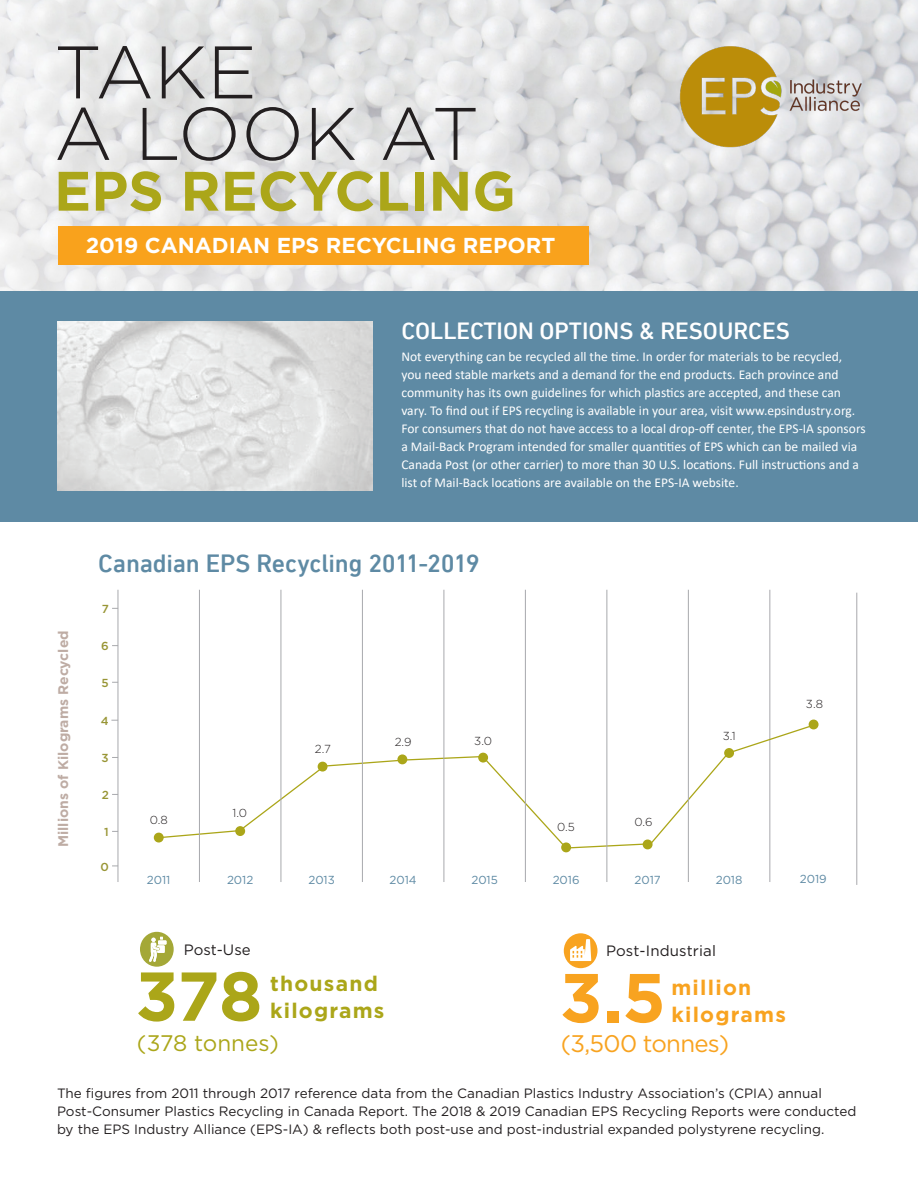
<style>
.page{position:relative;width:918px;height:1188px;background:#fff}
.page>*{position:absolute;margin:0;border:0;box-sizing:border-box;transform-origin:0 0}
.t1{font:300 74.25px "Gotham";color:#231f20}
.t2{font:700 69px "Gotham";color:#aba619}
.t3{font:700 69px "Gotham";color:#f8a320}
.t4{font:700 55.5px "Gotham";color:#aba619}
.t5{font:500 25.5px "DIN Next LT Pro";letter-spacing:-.01em;color:#5e8aa4}
.t6{font:500 24px "DIN Next LT Pro";color:#fff}
.t7{font:24px "Gotham";letter-spacing:-.03em;color:#f8a320}
.t8{font:22.5px "Gotham";color:#aba619}
.t9{font:700 21.6px "Gotham";color:#fff}
.t10{font:700 21px "Gotham";letter-spacing:.06em;color:#aba619}
.t11{font:700 21px "Gotham";letter-spacing:.06em;color:#f8a320}
.t12{font:15px "Gotham";letter-spacing:.01em;color:#231f20}
.t13{font:700 13.95px "Gotham";color:#beaca4}
.t14{font:13.5px/18px "Calibri";color:#fff}
.t15{font:13.5px/18px "Gotham";color:#231f20}
.t16{font:11.55px "Gotham";color:#5e8aa4}
.t17{font:300 11.55px "Gotham";color:#231f20}
.t18{font:500 11.55px "Gotham";color:#989535}
</style>
<div class="page">
<img style="left:0;top:0;width:918px;height:292px">
<img style="left:677px;top:45px;width:187px;height:108px">
<div style="left:58px;top:226px;width:531px;height:38px;background:#f9a21c"></div>
<div style="left:0;top:292px;width:918px;height:230px;background:#5e8aa4"></div>
<img style="left:57px;top:321px;width:315px;height:169px">
<hr style="left:118px;top:590px;width:1px;height:292px;background:#a8a9ad">
<div style="left:154px;top:833px;width:10px;height:10px;border:2px solid #aba619;border-radius:50%"></div>
<div style="left:561px;top:842px;width:10px;height:10px;border:2px solid #aba619;border-radius:50%"></div>
<hr style="left:199px;top:590px;width:1px;height:292px;background:#a8a9ad">
<hr style="left:281px;top:590px;width:1px;height:292px;background:#a8a9ad">
<hr style="left:362px;top:590px;width:1px;height:292px;background:#a8a9ad">
<hr style="left:444px;top:590px;width:1px;height:292px;background:#a8a9ad">
<hr style="left:525px;top:590px;width:1px;height:292px;background:#a8a9ad">
<hr style="left:607px;top:590px;width:1px;height:292px;background:#a8a9ad">
<hr style="left:688px;top:590px;width:1px;height:292px;background:#a8a9ad">
<hr style="left:770px;top:590px;width:1px;height:292px;background:#a8a9ad">
<hr style="left:857px;top:593px;width:1px;height:292px;background:#a8a9ad">
<div style="left:809px;top:720px;width:9px;height:9px;background:#aba619;border-radius:50%"></div>
<div style="left:809px;top:720px;width:10px;height:9px;border:2px solid #aba619;border-radius:50%"></div>
<svg style="left:157px;top:724px;width:657px;height:126px"></svg>
<div style="left:140px;top:932px;width:34px;height:35px;background:#a4a837;border-radius:50%"></div>
<svg style="left:149px;top:937px;width:18px;height:25px"></svg>
<div style="left:564px;top:933px;width:33px;height:35px;background:#f8a320;border-radius:50%"></div>
<svg style="left:570px;top:939px;width:21px;height:22px"></svg>
<p class="t1" style="left:54px;top:25px;width:204px">TAKE</p>
<p class="t1" style="left:54px;top:87px;width:427px">A LOOK AT</p>
<p class="t4" style="left:54px;top:159px;width:463px">EPS RECYCLING</p>
<p class="t9" style="left:86px;top:233px;width:471px">2019 CANADIAN EPS RECYCLING REPORT</p>
<p class="t6" style="left:401px;top:317px;width:390px">COLLECTION OPTIONS &amp; RESOURCES</p>
<p class="t14" style="left:401px;top:347px;width:466px">Not everything can be recycled all the time. In order for materials to be recycled,<br>you need stable markets and a demand for the end products. Each province and community has its own guidelines for which plastics are accepted, and these can vary. To find out if EPS recycling is available in your area, visit www.epsindustry.org.<br>For consumers that do not have access to a local drop-off center, the EPS-IA sponsors a Mail-Back Program intended for smaller quantities of EPS which can be mailed via Canada Post (or other carrier) to more than 30 U.S. locations. Full instructions and a list of Mail-Back locations are available on the EPS-IA website.</p>
<p class="t5" style="left:98px;top:548px;width:383px">Canadian EPS Recycling 2011-2019</p>
<p class="t13" style="left:55px;top:847px;width:218px;rotate:-90deg">Millions of Kilograms Recycled</p>
<p class="t18" style="left:102px;top:601px;width:9px">7</p>
<p class="t18" style="left:101px;top:638px;width:9px">6</p>
<p class="t18" style="left:102px;top:676px;width:9px">5</p>
<p class="t18" style="left:101px;top:713px;width:9px">4</p>
<p class="t18" style="left:102px;top:750px;width:9px">3</p>
<p class="t18" style="left:102px;top:787px;width:9px">2</p>
<p class="t18" style="left:104px;top:825px;width:6px">1</p>
<p class="t18" style="left:100px;top:859px;width:10px">0</p>
<p class="t17" style="left:150px;top:812px;width:20px">0.8</p>
<p class="t17" style="left:233px;top:806px;width:16px">1.0</p>
<p class="t17" style="left:315px;top:742px;width:18px">2.7</p>
<p class="t17" style="left:395px;top:734px;width:18px">2.9</p>
<p class="t17" style="left:474px;top:734px;width:19px">3.0</p>
<p class="t17" style="left:557px;top:820px;width:19px">0.5</p>
<p class="t17" style="left:634px;top:815px;width:20px">0.6</p>
<p class="t16" style="left:147px;top:872px;width:25px">2011</p>
<p class="t16" style="left:308px;top:872px;width:28px">2013</p>
<p class="t16" style="left:553px;top:872px;width:28px">2016</p>
<p class="t16" style="left:227px;top:872px;width:28px">2012</p>
<p class="t16" style="left:390px;top:872px;width:29px">2014</p>
<p class="t16" style="left:471px;top:872px;width:28px">2015</p>
<p class="t16" style="left:634px;top:872px;width:28px">2017</p>
<p class="t17" style="left:723px;top:728px;width:15px">3.1</p>
<p class="t16" style="left:716px;top:872px;width:28px">2018</p>
<p class="t17" style="left:806px;top:697px;width:19px">3.8</p>
<p class="t16" style="left:800px;top:871px;width:28px">2019</p>
<p class="t12" style="left:184px;top:940px;width:68px">Post-Use</p>
<p class="t12" style="left:606px;top:941px;width:112px">Post-Industrial</p>
<p class="t2" style="left:135px;top:956px;width:128px">378</p>
<p class="t10" style="left:270px;top:971px;width:109px">thousand</p>
<p class="t10" style="left:270px;top:998px;width:116px">kilograms</p>
<p class="t3" style="left:560px;top:958px;width:108px">3.5</p>
<p class="t11" style="left:671px;top:976px;width:81px">million</p>
<p class="t11" style="left:671px;top:1003px;width:116px">kilograms</p>
<p class="t8" style="left:137px;top:1028px;width:143px">(378 tonnes)</p>
<p class="t7" style="left:561px;top:1028px;width:170px">(3,500 tonnes)</p>
<p class="t15" style="left:57px;top:1084px;width:801px">The figures from 2011 through 2017 reference data from the Canadian Plastics Industry Association’s (CPIA) annual<br>Post-Consumer Plastics Recycling in Canada Report. The 2018 &amp; 2019 Canadian EPS Recycling Reports were conducted by the EPS Industry Alliance (EPS-IA) &amp; reflects both post-use and post-industrial expanded polystyrene recycling.</p>
</div>
